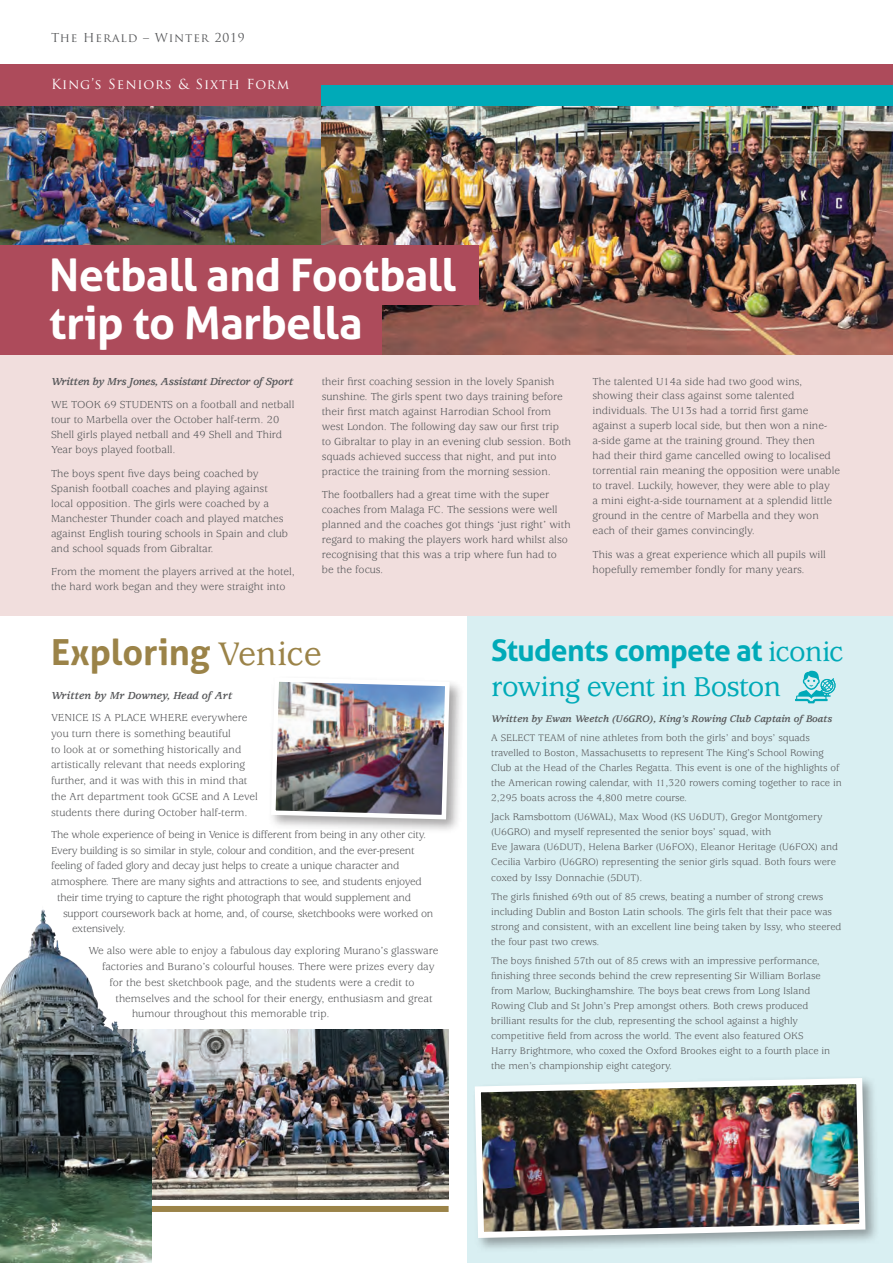
<style>
.page{position:relative;width:893px;height:1263px;background:#fff}
.page>*{position:absolute;margin:0;border:0;box-sizing:border-box;transform-origin:0 0}
.t1{font:700 45px "Aller";letter-spacing:-.015em;color:#fff}
.BODY_TEXT_Black{font:700 36px "Aller";letter-spacing:-.005em;color:#9b8348}
.BODY_TEXT_Black-2{font:500 30px/34.5px "Usherwood";letter-spacing:-.025em;color:#00aab8}
.Text_A_Head_reversed{font:13.5px "Trajan Pro";letter-spacing:.07em;color:#fff}
.t2{font:12px "Trajan Pro";letter-spacing:.075em;color:#57585a}
.Text_A_Head_reversed-2{font:12px "Trajan Pro";color:#fff}
.BODY_TEXT_Black-3{font:11.25px/15px "Usherwood";color:#57585a}
.BODY_TEXT_Black-4{font:11.25px "Usherwood";letter-spacing:-.02em;color:#57585a}
.BODY_TEXT_Black-5{font:italic 700 11.25px "Usherwood";letter-spacing:-.02em;color:#57585a}
.BODY_TEXT_Black-6{font:italic 700 11.25px "Usherwood";color:#57585a}
.BODY_TEXT_Black-7{font:10.5px/15px "Usherwood";color:#57585a}
.BODY_TEXT_Black-8{font:italic 700 10.5px "Usherwood";color:#57585a}
.s1{font-family:"Usherwood";font-weight:500}
.s2{font-family:"Aller";font-weight:700}
</style>
<div class="page">
<img style="left:151px;top:1029px;width:298px;height:170px">
<div style="left:268px;top:674px;width:197px;height:160px;background:#231f20;opacity:.4"></div>
<img style="left:269px;top:675px;width:183px;height:147px">
<div style="left:151px;top:1206px;width:298px;height:6px;background:#9b8348"></div>
<img style="left:0;top:909px;width:151px;height:354px">
<div style="left:468px;top:615px;width:425px;height:648px;background:#d9eff2"></div>
<div style="left:0;top:64px;width:893px;height:42px;background:#ad4b5b"></div>
<div style="left:322px;top:85px;width:571px;height:21px;background:#00aab8"></div>
<div style="left:0;top:342px;width:893px;height:273px;background:#f1dedd"></div>
<img style="left:320px;top:106px;width:573px;height:249px">
<img style="left:0;top:106px;width:320px;height:139px">
<div style="left:0;top:291px;width:382px;height:64px;background:#ad4b5b"></div>
<div style="left:0;top:245px;width:478px;height:60px;background:#ad4b5b"></div>
<div style="left:472px;top:1075px;width:409px;height:178px;background:#231f20;opacity:.4"></div>
<img style="left:472px;top:1075px;width:396px;height:166px">
<svg style="left:795px;top:671px;width:41px;height:32px"></svg>
<p class="t2" style="left:51px;top:30px;width:195px">The Herald – Winter 2019</p>
<p class="Text_A_Head_reversed" style="left:51px;top:72px;width:240px">King’s Seniors &amp; Sixth Form</p>
<p class="t1" style="left:49px;top:247px;width:408px">Netball and Football</p>
<p class="t1" style="left:49px;top:295px;width:315px">trip to Marbella</p>
<p class="BODY_TEXT_Black-5" style="left:51px;top:375px;width:244px">Written by Mrs Jones, Assistant Director of Sport</p>
<p class="BODY_TEXT_Black-3" style="left:51px;top:397px;width:245px">WE TOOK 69 STUDENTS on a football and netball tour to Marbella over the October half-term. 20<br>Shell girls played netball and 49 Shell and Third Year boys played football.</p>
<p class="BODY_TEXT_Black-3" style="left:51px;top:466px;width:239px">The boys spent five days being coached by Spanish football coaches and playing against local opposition. The girls were coached by a Manchester Thunder coach and played matches against English touring schools in Spain and club and school squads from Gibraltar.</p>
<p class="BODY_TEXT_Black-3" style="left:51px;top:564px;width:246px">From the moment the players arrived at the hotel, the hard work began and they were straight into</p>
<p class="BODY_TEXT_Black-3" style="left:322px;top:374px;width:251px">their first coaching session in the lovely Spanish sunshine. The girls spent two days training before their first match against Harrodian School from west London. The following day saw our first trip to Gibraltar to play in an evening club session. Both squads achieved success that night, and put into practice the training from the morning session.</p>
<p class="BODY_TEXT_Black-3" style="left:322px;top:487px;width:250px">The footballers had a great time with the super coaches from Malaga FC. The sessions were well planned and the coaches got things ‘just right’ with regard to making the players work hard whilst also recognising that this was a trip where fun had to be the focus.</p>
<p class="BODY_TEXT_Black-3" style="left:592px;top:374px;width:249px">The talented U14a side had two good wins, showing their class against some talented individuals. The U13s had a torrid first game against a superb local side, but then won a nine&shy;a-side game at the training ground. They then<br>had their third game cancelled owing to localised torrential rain meaning the opposition were unable to travel. Luckily, however, they were able to play<br>a mini eight-a-side tournament at a splendid little ground in the centre of Marbella and they won each of their games convincingly.</p>
<p class="BODY_TEXT_Black-3" style="left:592px;top:547px;width:235px">This was a great experience which all pupils will hopefully remember fondly for many years.</p>
<p class="BODY_TEXT_Black" style="left:51px;top:630px;width:272px">Exploring <span class="s1">Venice</span></p>
<p class="BODY_TEXT_Black-6" style="left:51px;top:689px;width:183px">Written by Mr Downey, Head of Art</p>
<p class="BODY_TEXT_Black-3" style="left:51px;top:710px;width:208px;line-height:15.8px">VENICE IS A PLACE WHERE everywhere you turn there is something beautiful<br>to look at or something historically and artistically relevant that needs exploring further, and it was with this in mind that the Art department took GCSE and A Level students there during October half-term.</p>
<p class="BODY_TEXT_Black-4" style="left:51px;top:828px;width:377px">The whole experience of being in Venice is different from being in any other city.</p>
<p class="BODY_TEXT_Black-4" style="left:51px;top:844px;width:365px">Every building is so similar in style, colour and condition, and the ever-present</p>
<p class="BODY_TEXT_Black-4" style="left:51px;top:860px;width:350px">feeling of faded glory and decay just helps to create a unique character and</p>
<p class="BODY_TEXT_Black-4" style="left:51px;top:875px;width:372px">atmosphere. There are many sights and attractions to see, and students enjoyed</p>
<p class="BODY_TEXT_Black-4" style="left:57px;top:891px;width:356px">their time trying to capture the right photograph that would supplement and</p>
<p class="BODY_TEXT_Black-4" style="left:63px;top:907px;width:372px">support coursework back at home, and, of course, sketchbooks were worked on</p>
<p class="BODY_TEXT_Black-4" style="left:72px;top:923px;width:55px">extensively.</p>
<p class="BODY_TEXT_Black-3" style="left:89px;top:944px;width:351px">We also were able to enjoy a fabulous day exploring Murano’s glassware</p>
<p class="BODY_TEXT_Black-3" style="left:102px;top:959px;width:334px">factories and Burano’s colourful houses. There were prizes every day</p>
<p class="BODY_TEXT_Black-3" style="left:110px;top:975px;width:307px">for the best sketchbook page, and the students were a credit to</p>
<p class="BODY_TEXT_Black-3" style="left:116px;top:991px;width:319px">themselves and the school for their energy, enthusiasm and great</p>
<p class="BODY_TEXT_Black-3" style="left:132px;top:1007px;width:199px">humour throughout this memorable trip.</p>
<p class="BODY_TEXT_Black-2" style="left:491px;top:635px;width:354px"><span class="s2">Students compete at</span> iconic rowing event in Boston</p>
<p class="BODY_TEXT_Black-8" style="left:491px;top:713px;width:343px">Written by Ewan Weetch (U6GRO), King’s Rowing Club Captain of Boats</p>
<p class="BODY_TEXT_Black-7" style="left:491px;top:731px;width:352px">A SELECT TEAM of nine athletes from both the girls’ and boys’ squads travelled to Boston, Massachusetts to represent The King’s School Rowing Club at the Head of the Charles Regatta. This event is one of the highlights of the American rowing calendar, with 11,320 rowers coming together to race in 2,295 boats across the 4,800 metre course.</p>
<p class="BODY_TEXT_Black-7" style="left:491px;top:810px;width:348px">Jack Ramsbottom (U6WAL), Max Wood (KS U6DUT), Gregor Montgomery (U6GRO) and myself represented the senior boys’ squad, with<br>Eve Jawara (U6DUT), Helena Barker (U6FOX), Eleanor Heritage (U6FOX) and Cecilia Varbiro (U6GRO) representing the senior girls squad. Both fours were coxed by Issy Donnachie (5DUT).</p>
<p class="BODY_TEXT_Black-7" style="left:491px;top:889px;width:352px">The girls finished 69th out of 85 crews, beating a number of strong crews including Dublin and Boston Latin schools. The girls felt that their pace was strong and consistent, with an excellent line being taken by Issy, who steered the four past two crews.</p>
<p class="BODY_TEXT_Black-7" style="left:491px;top:954px;width:341px">The boys finished 57th out of 85 crews with an impressive performance, finishing three seconds behind the crew representing Sir William Borlase from Marlow, Buckinghamshire. The boys beat crews from Long Island Rowing Club and St John’s Prep amongst others. Both crews produced brilliant results for the club, representing the school against a highly competitive field from across the world. The event also featured OKS Harry Brightmore, who coxed the Oxford Brookes eight to a fourth place in the men’s championship eight category.</p>
<p class="Text_A_Head_reversed-2" style="left:51px;top:1220px;width:8px">8</p>
</div>
